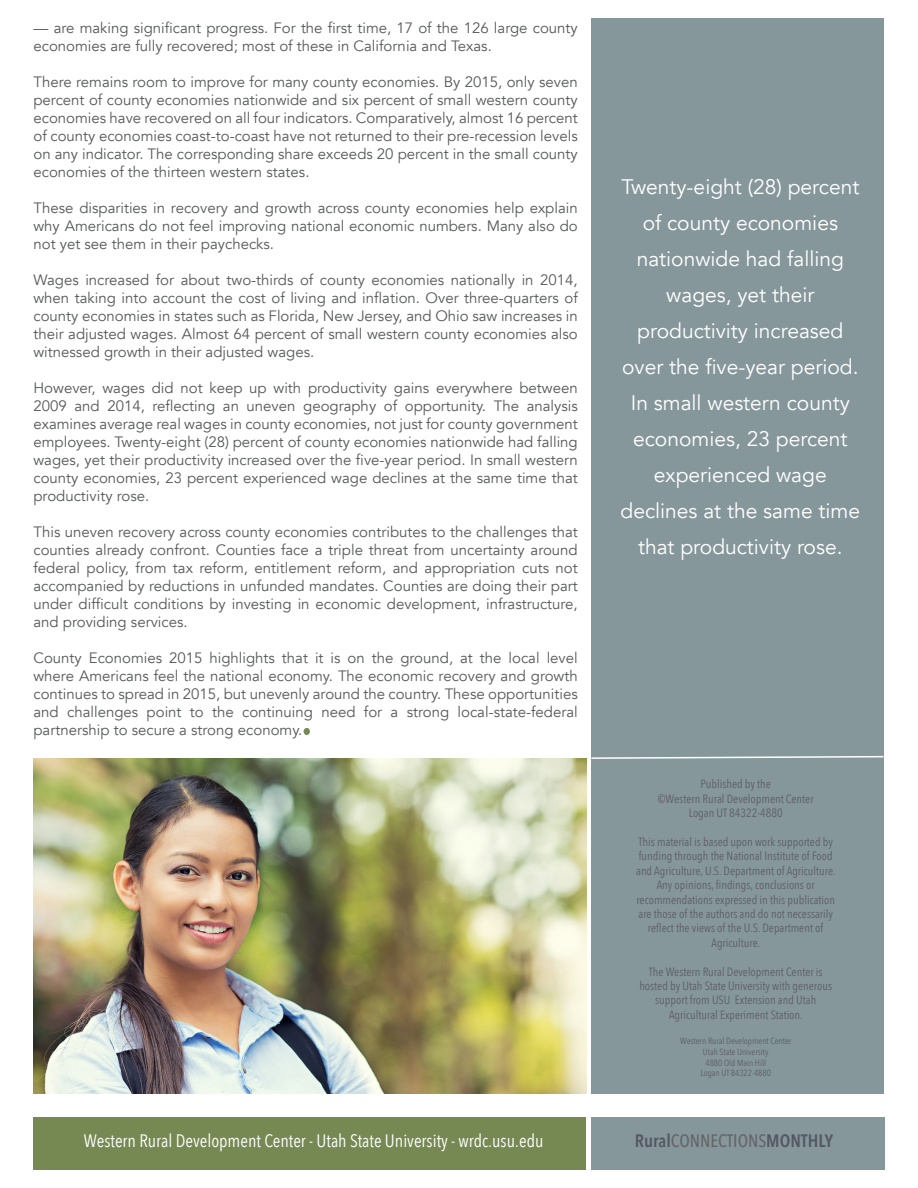
<style>
.page{position:relative;width:918px;height:1188px;background:#fff}
.page>*{position:absolute;margin:0;border:0;box-sizing:border-box;transform-origin:0 0}
.t1{font:21px/36px "Avenir";color:#fff;text-align:center}
.t2{font:18px "Avenir Next Condensed";color:#fff}
.t3{font:600 18px "Avenir Next Condensed";color:#555862}
.t4{font:15px/18px "Avenir";color:#57585a;text-align:justify}
.t5{font:12px/14.4px "Avenir Next Condensed";color:#5d5f66;text-align:center}
.t6{font:9px "Avenir Next Condensed";color:#5d5f66}
.s1{font-weight:500;color:#656568}
</style>
<div class="page">
<div style="left:592px;top:18px;width:292px;height:1076px;background:#86979c"></div>
<div style="left:591px;top:1117px;width:294px;height:53px;background:#86979c"></div>
<div style="left:33px;top:1117px;width:553px;height:53px;background:#778953"></div>
<svg style="left:591px;top:755px;width:293px;height:5px"></svg>
<div style="left:304px;top:728px;width:6px;height:7px;background:#778953;border-radius:50%"></div>
<img style="left:33px;top:759px;width:553px;height:334px">
<p class="t4" style="left:33px;top:19px;width:546px">— are making significant progress. For the first time, 17 of the 126 large county economies are fully recovered; most of these in California and Texas.</p>
<p class="t4" style="left:33px;top:73px;width:546px">There remains room to improve for many county economies. By 2015, only seven percent of county economies nationwide and six percent of small western county economies have recovered on all four indicators. Comparatively, almost 16 percent of county economies coast-to-coast have not returned to their pre-recession levels on any indicator. The corresponding share exceeds 20 percent in the small county economies of the thirteen western states.</p>
<p class="t4" style="left:33px;top:199px;width:546px">These disparities in recovery and growth across county economies help explain why Americans do not feel improving national economic numbers. Many also do not yet see them in their paychecks.</p>
<p class="t4" style="left:33px;top:271px;width:546px">Wages increased for about two-thirds of county economies nationally in 2014, when taking into account the cost of living and inflation. Over three-quarters of county economies in states such as Florida, New Jersey, and Ohio saw increases in their adjusted wages. Almost 64 percent of small western county economies also witnessed growth in their adjusted wages.</p>
<p class="t4" style="left:33px;top:379px;width:546px">However, wages did not keep up with productivity gains everywhere between 2009 and 2014, reflecting an uneven geography of opportunity. The analysis examines average real wages in county economies, not just for county government employees. Twenty-eight (28) percent of county economies nationwide had falling wages, yet their productivity increased over the five-year period. In small western county economies, 23 percent experienced wage declines at the same time that productivity rose.</p>
<p class="t4" style="left:33px;top:523px;width:546px">This uneven recovery across county economies contributes to the challenges that counties already confront. Counties face a triple threat from uncertainty around federal policy, from tax reform, entitlement reform, and appropriation cuts not accompanied by reductions in unfunded mandates. Counties are doing their part under difficult conditions by investing in economic development, infrastructure, and providing services.</p>
<p class="t4" style="left:33px;top:649px;width:546px">County Economies 2015 highlights that it is on the ground, at the local level where Americans feel the national economy. The economic recovery and growth continues to spread in 2015, but unevenly around the country. These opportunities and challenges point to the continuing need for a strong local-state-federal partnership to secure a strong economy.</p>
<p class="t1" style="left:621px;top:169px;width:241px">Twenty-eight (28) percent of county economies nationwide had falling wages, yet their productivity increased over the five-year period.<br>In small western county economies, 23 percent experienced wage declines at the same time that productivity rose.</p>
<p class="t5" style="left:701px;top:776px;width:72px">Published by the</p>
<p class="t5" style="left:658px;top:791px;width:157px">©Western Rural Development Center</p>
<p class="t5" style="left:689px;top:805px;width:95px">Logan UT 84322-4880</p>
<p class="t5" style="left:636px;top:834px;width:201px">This material is based upon work supported by funding through the National Institute of Food and Agriculture, U.S. Department of Agriculture.<br>Any opinions, findings, conclusions or recommendations expressed in this publication are those of the authors and do not necessarily reflect the views of the U.S. Department of Agriculture.</p>
<p class="t5" style="left:639px;top:964px;width:194px">The Western Rural Development Center is hosted by Utah State University with generous support from USU Extension and Utah Agricultural Experiment Station.</p>
<p class="t6" style="left:680px;top:1033px;width:113px">Western Rural Development Center</p>
<p class="t6" style="left:703px;top:1044px;width:67px">Utah State University</p>
<p class="t6" style="left:705px;top:1055px;width:62px">4880 Old Main Hill</p>
<p class="t6" style="left:701px;top:1066px;width:72px">Logan UT 84322-4880</p>
<p class="t2" style="left:84px;top:1125px;width:461px">Western Rural Development Center - Utah State University - wrdc.usu.edu</p>
<p class="t3" style="left:635px;top:1125px;width:200px">Rural<span class="s1">CONNECTIONS</span>MONTHLY</p>
</div>
